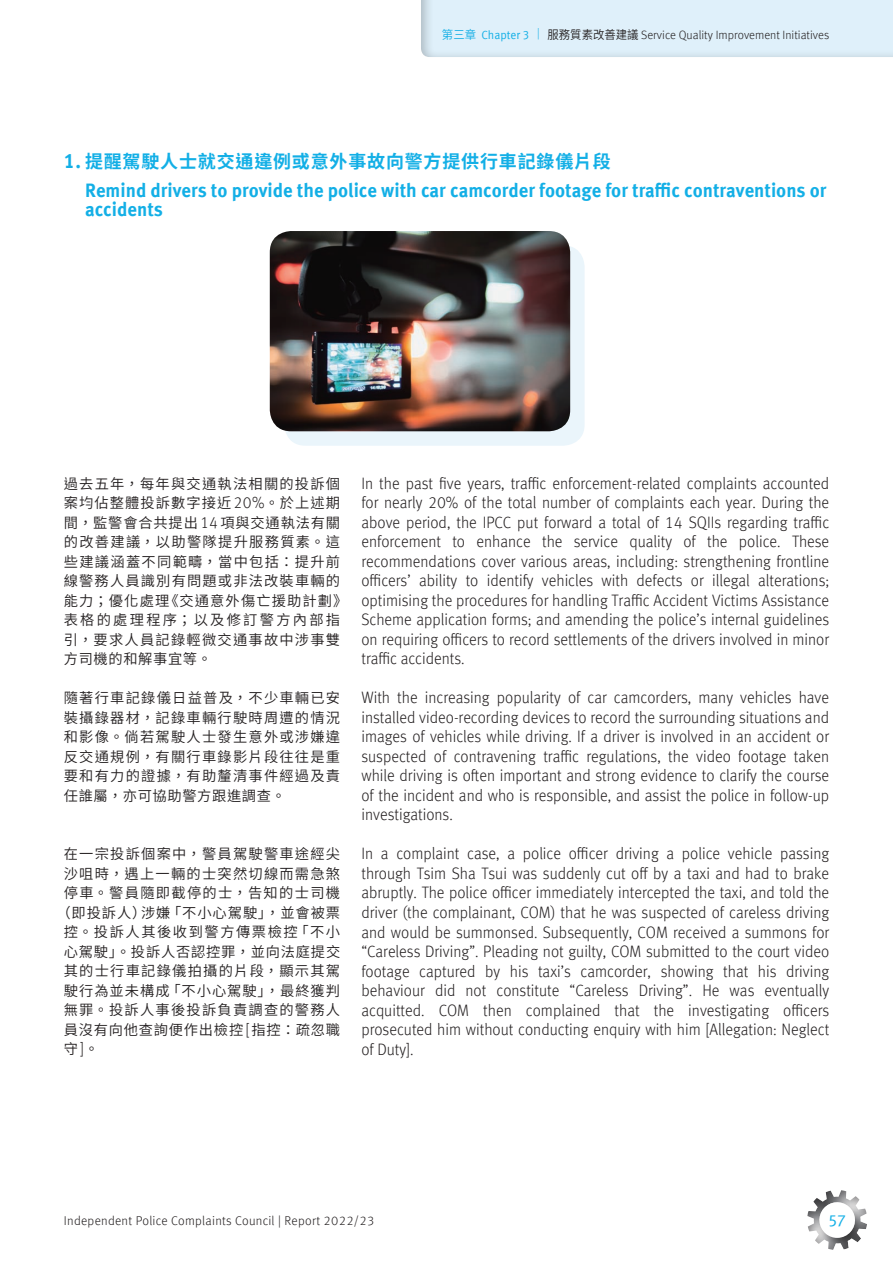
<style>
.page{position:relative;width:893px;height:1263px;background:#fff}
.page>*{position:absolute;margin:0;border:0;box-sizing:border-box;transform-origin:0 0}
._01_H1_E{font:700 19.5px/19.5px "Meta Pro";color:#13afe6;scale:.95 1}
._001_H1_C{font:700 18px "Noto Sans CJ Ktc";letter-spacing:.045em;color:#13afe6}
._00_txt_E{font:300 16.5px/19.5px "Meta Pro";color:#231f20;text-align:justify;scale:.95 1}
.t1{font:16.5px "Meta Pro";color:#13afe6}
._000_txt_C{font:600 14.25px/19.5px "Noto Sans CJ Ktc";letter-spacing:.085em;color:#231f20}
._000_txt_C-2{font:600 14.25px "Noto Sans CJ Ktc";letter-spacing:.055em;color:#231f20}
._000_txt_C-3{font:600 14.25px "Noto Sans CJ Ktc";letter-spacing:.065em;color:#231f20}
._000_txt_C-4{font:600 14.25px "Noto Sans CJ Ktc";letter-spacing:.11em;color:#231f20}
.t2{font:300 12.75px "Meta Pro";letter-spacing:.025em;color:#231f20}
._00_txt_E-2{font:300 12px "Meta Pro";color:#231f20}
.s1{font-family:"Noto Sans CJ Ktc";font-weight:600;color:#13afe6}
.s2{font-weight:400;color:#13afe6}
.s3{color:#13afe6}
.s4{font-family:"Noto Sans CJ Ktc";font-weight:600}
.s5{font-family:"Meta Pro";font-size:20.7px}
.s6{font-family:"Meta Pro";font-weight:300;font-size:16.35px}
</style>
<div class="page">
<div style="left:793px;top:1188px;width:87px;height:63px;background:#231f20;opacity:.5"></div>
<div style="left:284px;top:245px;width:301px;height:201px;background:#eaf5fb;border-radius:21px"></div>
<img style="left:270px;top:231px;width:300px;height:200px">
<svg style="left:421px;top:0;width:472px;height:57px;background:#ddeef8"></svg>
<p class="_00_txt_E-2" style="left:442px;top:26px;width:389px"><span class="s1">第三章</span> <span class="s2">Chapter 3</span> <span class="s3">|</span> <span class="s4">服務質素改善建議</span> Service Quality Improvement Initiatives</p>
<p class="_001_H1_C" style="left:64px;top:151px;width:549px"><span class="s5">1.</span> 提醒駕駛人士就交通違例或意外事故向警方提供行車記錄儀片段</p>
<p class="_01_H1_E" style="left:85px;top:179px;width:782px">Remind drivers to provide the police with car camcorder footage for traffic contraventions or accidents</p>
<p class="_000_txt_C" style="left:64px;top:474px;width:285px">過去五年，每年與交通執法相關的投訴個案均佔整體投訴數字接近<span class="s6">20%</span>。於上述期間，監警會合共提出<span class="s6">14</span>項與交通執法有關的改善建議，以助警隊提升服務質素。這些建議涵蓋不同範疇，當中包括：提升前線警務人員識別有問題或非法改裝車輛的能力；優化處理《交通意外傷亡援助計劃》表格的處理程序；以及修訂警方內部指引，要求人員記錄輕微交通事故中涉事雙方司機的和解事宜等。</p>
<p class="_000_txt_C" style="left:64px;top:689px;width:278px;text-align:justify">隨著行車記錄儀日益普及，不少車輛已安裝攝錄器材，記錄車輛行駛時周遭的情況和影像。倘若駕駛人士發生意外或涉嫌違反交通規例，有關行車錄影片段往往是重要和有力的證據，有助釐清事件經過及責任誰屬，亦可協助警方跟進調查。</p>
<p class="_000_txt_C" style="left:64px;top:845px;width:278px">在一宗投訴個案中，警員駕駛警車途經尖</p>
<p class="_000_txt_C" style="left:64px;top:864px;width:278px">沙咀時，遇上一輛的士突然切線而需急煞</p>
<p class="_000_txt_C" style="left:64px;top:883px;width:278px">停車。警員隨即截停的士，告知的士司機</p>
<p class="_000_txt_C-3" style="left:57px;top:904px;width:285px">（即投訴人）涉嫌「不小心駕駛」，並會被票</p>
<p class="_000_txt_C-4" style="left:64px;top:924px;width:278px">控。投訴人其後收到警方傳票檢控「不小</p>
<p class="_000_txt_C-2" style="left:64px;top:943px;width:278px">心駕駛」。投訴人否認控罪，並向法庭提交</p>
<p class="_000_txt_C" style="left:64px;top:961px;width:278px">其的士行車記錄儀拍攝的片段，顯示其駕</p>
<p class="_000_txt_C" style="left:64px;top:981px;width:278px">駛行為並未構成「不小心駕駛」，最終獲判</p>
<p class="_000_txt_C" style="left:64px;top:1000px;width:278px">無罪。投訴人事後投訴負責調查的警務人</p>
<p class="_000_txt_C-2" style="left:64px;top:1021px;width:278px">員沒有向他查詢便作出檢控<span class="s6">[</span>指控：疏忽職</p>
<p class="_000_txt_C" style="left:64px;top:1040px;width:36px">守<span class="s6">]</span>。</p>
<p class="_00_txt_E" style="left:361px;top:473px;width:494px">In the past five years, traffic enforcement-related complaints accounted for nearly 20% of the total number of complaints each year. During the above period, the IPCC put forward a total of 14 SQIIs regarding traffic enforcement to enhance the service quality of the police. These recommendations cover various areas, including: strengthening frontline officers’ ability to identify vehicles with defects or illegal alterations; optimising the procedures for handling Traffic Accident Victims Assistance Scheme application forms; and amending the police’s internal guidelines on requiring officers to record settlements of the drivers involved in minor traffic accidents.</p>
<p class="_00_txt_E" style="left:361px;top:687px;width:494px">With the increasing popularity of car camcorders, many vehicles have installed video-recording devices to record the surrounding situations and images of vehicles while driving. If a driver is involved in an accident or suspected of contravening traffic regulations, the video footage taken while driving is often important and strong evidence to clarify the course of the incident and who is responsible, and assist the police in follow-up investigations.</p>
<p class="_00_txt_E" style="left:361px;top:843px;width:494px">In a complaint case, a police officer driving a police vehicle passing through Tsim Sha Tsui was suddenly cut off by a taxi and had to brake abruptly. The police officer immediately intercepted the taxi, and told the driver (the complainant, COM) that he was suspected of careless driving and would be summonsed. Subsequently, COM received a summons for “Careless Driving”. Pleading not guilty, COM submitted to the court video footage captured by his taxi’s camcorder, showing that his driving behaviour did not constitute “Careless Driving”. He was eventually acquitted. COM then complained that the investigating officers prosecuted him without conducting enquiry with him [Allegation: Neglect of Duty].</p>
<p class="t2" style="left:64px;top:1212px;width:312px">Independent Police Complaints Council | Report 2022/23</p>
<p class="t1" style="left:828px;top:1207px;width:19px">57</p>
</div>
